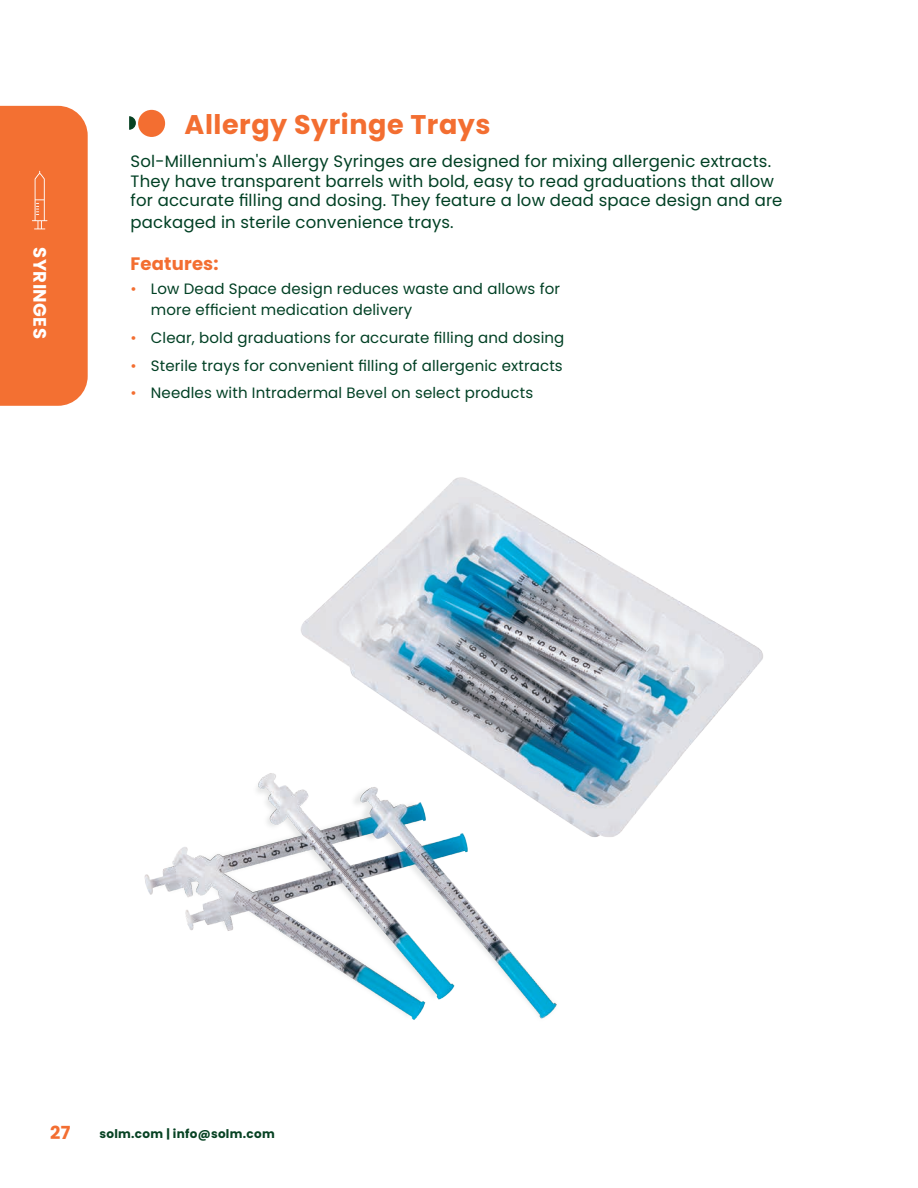
<style>
.page{position:relative;width:918px;height:1188px;background:#fff}
.page>*{position:absolute;margin:0;border:0;box-sizing:border-box;transform-origin:0 0}
.Product_Name{font:700 27px "Poppins";letter-spacing:.02em;color:#f36e31}
.Features{font:700 18px "Poppins";letter-spacing:.01em;color:#f36e31}
.t1{font:700 18px "Poppins";letter-spacing:.025em;color:#fff}
.BODY{font:16.5px/19.8px "Poppins";letter-spacing:.01em;color:#014024}
.t2{font:15px/21px "Poppins";letter-spacing:.01em;color:#014024}
.t3{font:700 12px "Poppins";letter-spacing:.025em;color:#074223}
.s1{color:#f36e31}
</style>
<div class="page">
<div style="left:0;top:106px;width:88px;height:300px;background:#f37032"></div>
<img style="left:144px;top:477px;width:619px;height:543px">
<div style="left:138px;top:110px;width:27px;height:27px;background:#f36e31;border-radius:50%"></div>
<svg style="left:129px;top:116px;width:7px;height:14px"></svg>
<p class="t1" style="left:50px;top:247px;width:93px;rotate:90deg">SYRINGES</p>
<p class="Product_Name" style="left:185px;top:108px;width:307px">Allergy Syringe Trays</p>
<p class="BODY" style="left:131px;top:151px;width:653px">Sol-Millennium's Allergy Syringes are designed for mixing allergenic extracts.<br>They have transparent barrels with bold, easy to read graduations that allow for accurate filling and dosing. They feature a low dead space design and are</p>
<p class="BODY" style="left:131px;top:212px;width:325px">packaged in sterile convenience trays.</p>
<p class="Features" style="left:131px;top:253px;width:89px">Features:</p>
<p class="t2" style="left:151px;top:278px;width:411px;text-indent:-20px"><span class="s1">•</span> Low Dead Space design reduces waste and allows for more efficient medication delivery</p>
<p class="t2" style="left:131px;top:327px;width:435px"><span class="s1">•</span> Clear, bold graduations for accurate filling and dosing</p>
<p class="t2" style="left:131px;top:355px;width:434px"><span class="s1">•</span> Sterile trays for convenient filling of allergenic extracts</p>
<p class="t2" style="left:131px;top:383px;width:404px"><span class="s1">•</span> Needles with Intradermal Bevel on select products</p>
<p class="Features" style="left:50px;top:1123px;width:22px">27</p>
<p class="t3" style="left:100px;top:1127px;width:177px">solm.com | info@solm.com</p>
</div>
